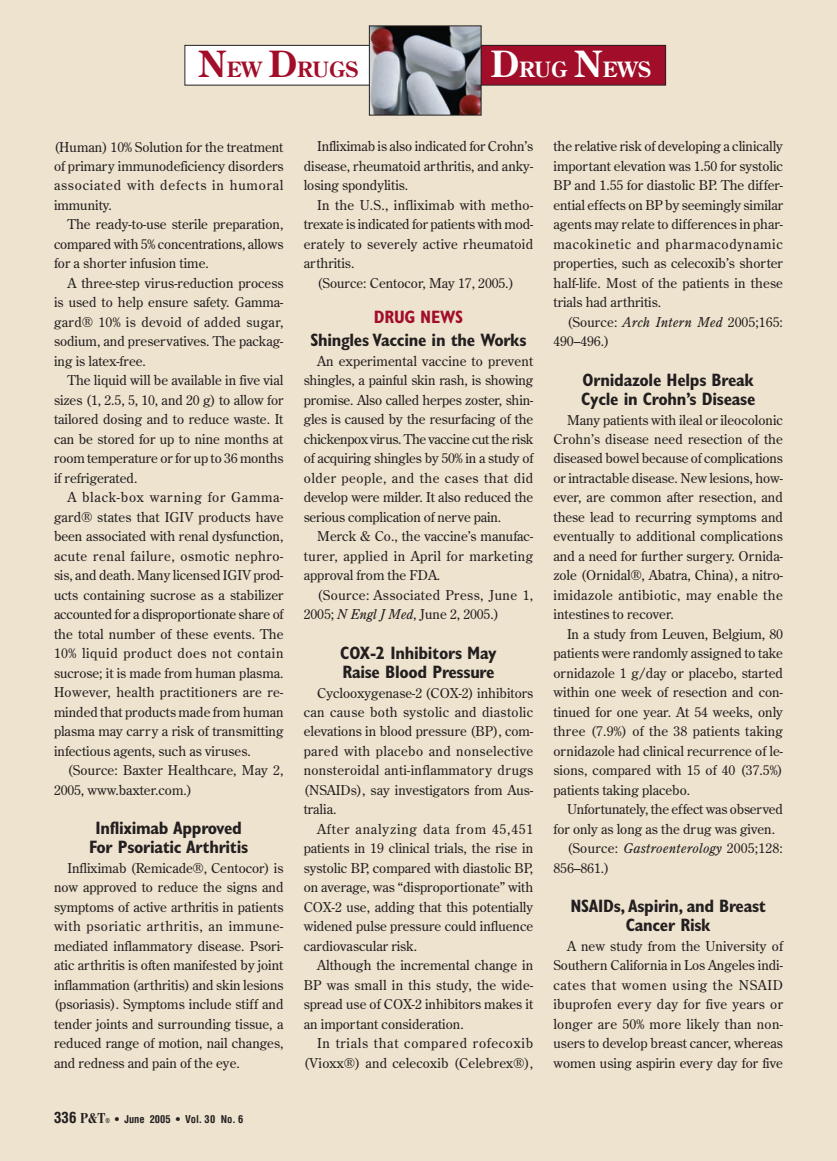
<style>
.page{position:relative;width:837px;height:1161px;background:#eee3ce}
.page>*{position:absolute;margin:0;border:0;box-sizing:border-box;transform-origin:0 0}
.t1{font:700 21px "Century Old Style";color:#a20e29}
.t2{font:700 21px "Century Old Style";color:#fff}
.t3{font:700 condensed 18px/19.5px "Gill Sans";letter-spacing:-.015em;color:#231f20;text-align:center}
.t4{font:700 condensed 18px "Gill Sans";letter-spacing:-.015em;color:#a20e29}
.t5{font:13.5px/19.5px "Century Old Style";color:#231f20;text-align:justify}
.t6{font:13.5px/19.5px "Century Old Style";letter-spacing:.05em;color:#231f20;text-align:right}
.t7{font:13.5px/19.5px "Century Old Style";letter-spacing:.03em;color:#231f20}
.t8{font:13.5px "Century Old Style";letter-spacing:.02em;color:#231f20}
.t9{font:700 condensed 10.5px "Helvetica";color:#231f20}
.s1{font-size:36px}
.s2{font-size:15px}
.s3{font-family:"Bodoni";font-stretch:normal;font-size:15px}
.s4{font-family:"Bodoni";font-stretch:normal;font-size:7.5px}
.s5{font-style:italic}
</style>
<div class="page">
<div style="left:185px;top:45px;width:188px;height:40px;background:#fff"></div>
<div style="left:184px;top:45px;width:190px;height:41px;border:1px solid #231f20"></div>
<div style="left:477px;top:45px;width:189px;height:40px;background:#a20e29"></div>
<div style="left:477px;top:45px;width:189px;height:41px;border:1px solid #231f20"></div>
<img style="left:371px;top:28px;width:109px;height:86px">
<div style="left:369px;top:26px;width:113px;height:90px;border:1px solid #231f20"></div>
<h1 class="t1" style="left:198px;top:62px;width:162px"><span class="s1">N</span>EW <span class="s1">D</span>RUGS</h1>
<h1 class="t2" style="left:491px;top:62px;width:162px"><span class="s1">D</span>RUG <span class="s1">N</span>EWS</h1>
<p class="t5" style="left:54px;top:138px;width:231px">(Human) 10% Solution for the treatment of primary immunodeficiency disorders associated with defects in humoral immunity.</p>
<p class="t5" style="left:54px;top:216px;width:231px;text-indent:14px">The ready-to-use sterile preparation, compared with 5% concentrations, allows for a shorter infusion time.</p>
<p class="t5" style="left:54px;top:274px;width:231px;text-indent:14px">A three-step virus-reduction process is used to help ensure safety. Gamma&shy;gard® 10% is devoid of added sugar, sodium, and preservatives. The packag&shy;ing is latex-free.</p>
<p class="t5" style="left:54px;top:372px;width:231px;text-indent:14px">The liquid will be available in five vial sizes (1, 2.5, 5, 10, and 20 g) to allow for tailored dosing and to reduce waste. It can be stored for up to nine months at room temperature or for up to 36 months if refrigerated.</p>
<p class="t5" style="left:54px;top:489px;width:231px;text-indent:14px">A black-box warning for Gamma&shy;gard® states that IGIV products have been associated with renal dysfunction, acute renal failure, osmotic nephro&shy;sis, and death. Many licensed IGIV prod&shy;ucts containing sucrose as a stabilizer accounted for a disproportionate share of the total number of these events. The 10% liquid product does not contain sucrose; it is made from human plasma.<br>However, health practitioners are re&shy;minded that products made from human plasma may carry a risk of transmitting infectious agents, such as viruses.</p>
<p class="t5" style="left:54px;top:762px;width:231px;text-indent:14px">(Source: Baxter Healthcare, May 2,<br>2005, www.baxter.com.)</p>
<h2 class="t3" style="left:89px;top:820px;width:161px">Infliximab Approved<br>For Psoriatic Arthritis</h2>
<p class="t5" style="left:54px;top:859px;width:231px;text-indent:14px">Infliximab (Remicade®, Centocor) is now approved to reduce the signs and symptoms of active arthritis in patients with psoriatic arthritis, an immune&shy;mediated inflammatory disease. Psori&shy;atic arthritis is often manifested by joint inflammation (arthritis) and skin lesions (psoriasis). Symptoms include stiff and tender joints and surrounding tissue, a reduced range of motion, nail changes, and redness and pain of the eye.</p>
<p class="t9" style="left:54px;top:1115px;width:191px"><span class="s2">336</span> <span class="s3">P&amp;T</span><span class="s4">®</span> • June 2005 • Vol. 30 No. 6</p>
<p class="t5" style="left:304px;top:138px;width:231px;text-indent:14px">Infliximab is also indicated for Crohn’s disease, rheumatoid arthritis, and anky&shy;losing spondylitis.</p>
<p class="t5" style="left:304px;top:196px;width:231px;text-indent:14px">In the U.S., infliximab with metho&shy;trexate is indicated for patients with mod&shy;erately to severely active rheumatoid arthritis.</p>
<p class="t5" style="left:317px;top:274px;width:198px">(Source: Centocor, May 17, 2005.)</p>
<h2 class="t4" style="left:374px;top:310px;width:91px">DRUG NEWS</h2>
<h2 class="t3" style="left:310px;top:333px;width:218px">Shingles Vaccine in the Works</h2>
<p class="t5" style="left:304px;top:352px;width:231px;text-indent:14px">An experimental vaccine to prevent shingles, a painful skin rash, is showing promise. Also called herpes zoster, shin&shy;gles is caused by the resurfacing of the chickenpox virus. The vaccine cut the risk of acquiring shingles by 50% in a study of older people, and the cases that did develop were milder. It also reduced the serious complication of nerve pain.</p>
<p class="t5" style="left:304px;top:528px;width:231px;text-indent:14px">Merck &amp; Co., the vaccine’s manufac&shy;turer, applied in April for marketing approval from the FDA.</p>
<p class="t7" style="left:304px;top:586px;width:231px;text-indent:14px">(Source: Associated Press, June 1,<br>2005; <span class="s5">N Engl J Med</span>, June 2, 2005.)</p>
<h2 class="t3" style="left:340px;top:645px;width:158px;text-align:left">COX-2 Inhibitors May<br>Raise Blood Pressure</h2>
<p class="t5" style="left:304px;top:684px;width:231px;text-indent:14px">Cyclooxygenase-2 (COX-2) inhibitors can cause both systolic and diastolic elevations in blood pressure (BP), com&shy;pared with placebo and nonselective nonsteroidal anti-inflammatory drugs (NSAIDs), say investigators from Aus&shy;tralia.</p>
<p class="t5" style="left:304px;top:820px;width:231px;text-indent:14px">After analyzing data from 45,451 patients in 19 clinical trials, the rise in systolic BP, compared with diastolic BP, on average, was “disproportionate” with COX-2 use, adding that this potentially widened pulse pressure could influence cardiovascular risk.</p>
<p class="t5" style="left:304px;top:957px;width:231px;text-indent:14px">Although the incremental change in BP was small in this study, the wide&shy;spread use of COX-2 inhibitors makes it an important consideration.</p>
<p class="t6" style="left:304px;top:1035px;width:231px">In trials that compared rofecoxib (Vioxx®) and celecoxib (Celebrex®),</p>
<p class="t5" style="left:554px;top:138px;width:231px">the relative risk of developing a clinically important elevation was 1.50 for systolic BP and 1.55 for diastolic BP. The differ&shy;ential effects on BP by seemingly similar agents may relate to differences in phar&shy;macokinetic and pharmacodynamic properties, such as celecoxib’s shorter half-life. Most of the patients in these trials had arthritis.</p>
<p class="t5" style="left:553px;top:313px;width:231px;text-indent:14px">(Source: <span class="s5">Arch Intern Med</span> 2005;165:<br>490–496.)</p>
<h2 class="t3" style="left:581px;top:372px;width:176px;text-align:left">Ornidazole Helps Break<br>Cycle in Crohn’s Disease</h2>
<p class="t5" style="left:554px;top:411px;width:231px;text-indent:14px">Many patients with ileal or ileocolonic Crohn’s disease need resection of the diseased bowel because of complications or intractable disease. New lesions, how&shy;ever, are common after resection, and these lead to recurring symptoms and eventually to additional complications and a need for further surgery. Ornida&shy;zole (Ornidal®, Abatra, China), a nitro&shy;imidazole antibiotic, may enable the intestines to recover.</p>
<p class="t5" style="left:554px;top:625px;width:231px;text-indent:14px">In a study from Leuven, Belgium, 80 patients were randomly assigned to take ornidazole 1 g/day or placebo, started within one week of resection and con&shy;tinued for one year. At 54 weeks, only three (7.9%) of the 38 patients taking ornidazole had clinical recurrence of le&shy;sions, compared with 15 of 40 (37.5%) patients taking placebo.</p>
<p class="t5" style="left:567px;top:801px;width:218px">Unfortunately, the effect was observed</p>
<p class="t5" style="left:554px;top:820px;width:223px">for only as long as the drug was given.</p>
<p class="t8" style="left:567px;top:843px;width:217px">(Source: <span class="s5">Gastroenterology</span> 2005;128:</p>
<p class="t5" style="left:554px;top:859px;width:57px">856–861.)</p>
<h2 class="t3" style="left:570px;top:898px;width:197px">NSAIDs, Aspirin, and Breast<br>Cancer Risk</h2>
<p class="t5" style="left:554px;top:937px;width:231px;text-indent:14px">A new study from the University of Southern California in Los Angeles indi&shy;cates that women using the NSAID ibuprofen every day for five years or longer are 50% more likely than non&shy;users to develop breast cancer, whereas women using aspirin every day for five</p>
</div>
